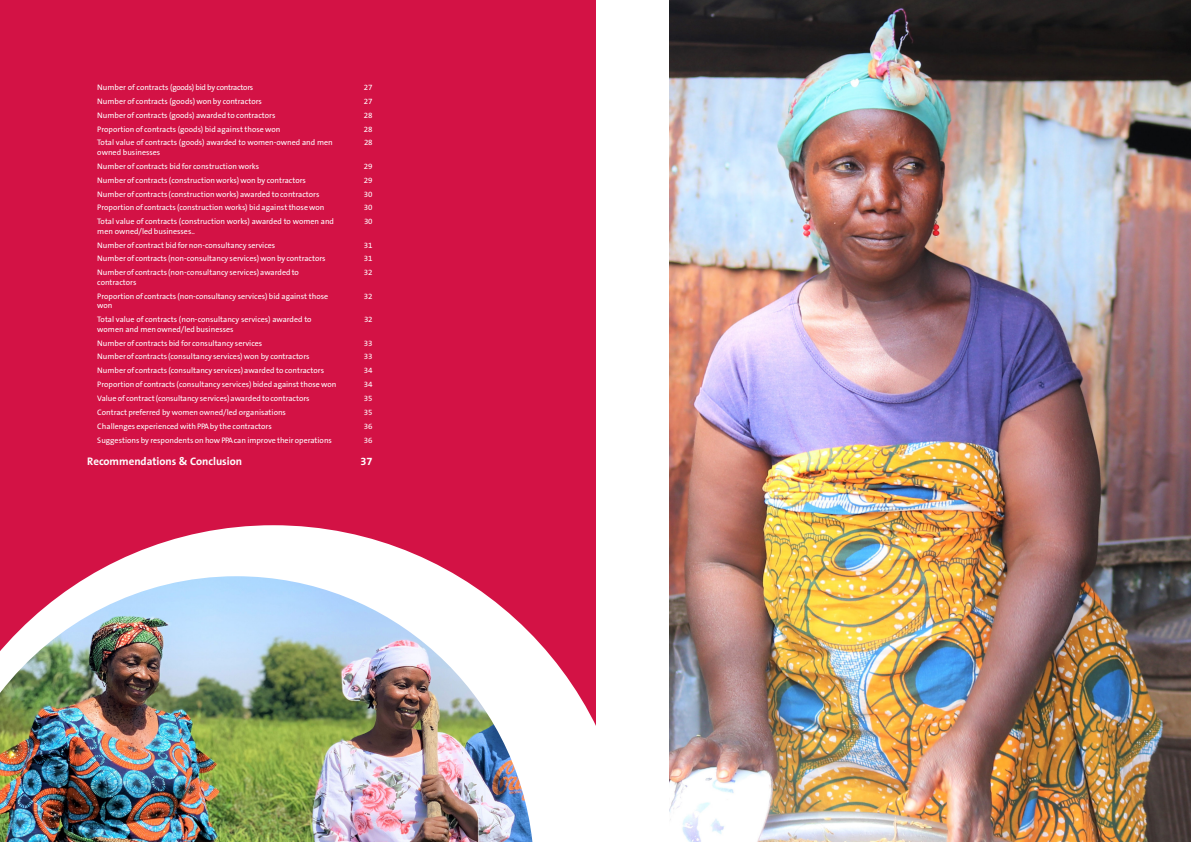
<style>
.page{position:relative;width:1191px;height:842px;background:#fff}
.page>*{position:absolute;margin:0;border:0;box-sizing:border-box;transform-origin:0 0}
.t1{font:700 11px "The Sans B7";color:#fff}
.t2{font:8px/9.6px "The Sans B5 Plain";color:#fff}
.t3{font:8px "The Sans B5 Plain";letter-spacing:-.03em;color:#fff}
</style>
<div class="page">
<div style="left:0;top:0;width:595px;height:842px;background:#d31245"></div>
<svg style="left:89px;top:525px;width:507px;height:317px;fill:#fff"></svg>
<img style="left:0;top:576px;width:532px;height:266px">
<img style="left:669px;top:0;width:522px;height:842px">
<p class="t3" style="left:97px;top:83px;width:157px">Number of contracts (goods) bid by contractors</p>
<p class="t2" style="left:364px;top:83px;width:10px">27</p>
<p class="t2" style="left:97px;top:97px;width:166px">Number of contracts (goods) won by contractors</p>
<p class="t2" style="left:364px;top:97px;width:10px">27</p>
<p class="t2" style="left:97px;top:110px;width:180px">Number of contracts (goods) awarded to contractors</p>
<p class="t2" style="left:364px;top:110px;width:10px">28</p>
<p class="t2" style="left:97px;top:124px;width:185px">Proportion of contracts (goods) bid against those won</p>
<p class="t2" style="left:364px;top:124px;width:10px">28</p>
<p class="t2" style="left:97px;top:138px;width:237px">Total value of contracts (goods) awarded to women-owned and men owned businesses</p>
<p class="t2" style="left:364px;top:138px;width:10px">28</p>
<p class="t2" style="left:97px;top:162px;width:163px">Number of contracts bid for construction works</p>
<p class="t2" style="left:364px;top:162px;width:10px">29</p>
<p class="t2" style="left:97px;top:175px;width:210px">Number of contracts (construction works) won by contractors</p>
<p class="t2" style="left:364px;top:175px;width:10px">29</p>
<p class="t2" style="left:97px;top:189px;width:224px">Number of contracts (construction works) awarded to contractors</p>
<p class="t2" style="left:364px;top:189px;width:10px">30</p>
<p class="t2" style="left:97px;top:203px;width:229px">Proportion of contracts (construction works) bid against those won</p>
<p class="t2" style="left:364px;top:203px;width:10px">30</p>
<p class="t2" style="left:97px;top:217px;width:238px">Total value of contracts (construction works) awarded to women and men owned/led businesses..</p>
<p class="t2" style="left:364px;top:217px;width:10px">30</p>
<p class="t2" style="left:97px;top:240px;width:179px">Number of contract bid for non-consultancy services</p>
<p class="t2" style="left:364px;top:240px;width:10px">31</p>
<p class="t2" style="left:97px;top:254px;width:230px">Number of contracts (non-consultancy services) won by contractors</p>
<p class="t2" style="left:364px;top:254px;width:10px">31</p>
<p class="t2" style="left:97px;top:268px;width:203px">Number of contracts (non-consultancy services) awarded to contractors</p>
<p class="t2" style="left:364px;top:268px;width:10px">32</p>
<p class="t2" style="left:97px;top:292px;width:232px">Proportion of contracts (non-consultancy services) bid against those won</p>
<p class="t2" style="left:364px;top:292px;width:10px">32</p>
<p class="t2" style="left:97px;top:315px;width:216px">Total value of contracts (non-consultancy services) awarded to women and men owned/led businesses</p>
<p class="t2" style="left:364px;top:315px;width:10px">32</p>
<p class="t2" style="left:97px;top:338px;width:166px">Number of contracts bid for consultancy services</p>
<p class="t2" style="left:364px;top:338px;width:10px">33</p>
<p class="t2" style="left:97px;top:352px;width:214px">Number of contracts (consultancy services) won by contractors</p>
<p class="t2" style="left:364px;top:352px;width:10px">33</p>
<p class="t2" style="left:97px;top:366px;width:228px">Number of contracts (consultancy services) awarded to contractors</p>
<p class="t2" style="left:364px;top:366px;width:10px">34</p>
<p class="t2" style="left:97px;top:380px;width:241px">Proportion of contracts (consultancy services) bided against those won</p>
<p class="t2" style="left:364px;top:380px;width:10px">34</p>
<p class="t2" style="left:97px;top:394px;width:214px">Value of contract (consultancy services) awarded to contractors</p>
<p class="t2" style="left:364px;top:394px;width:10px">35</p>
<p class="t2" style="left:97px;top:408px;width:190px">Contract preferred by women owned/led organisations</p>
<p class="t2" style="left:364px;top:408px;width:10px">35</p>
<p class="t2" style="left:97px;top:421px;width:176px">Challenges experienced with PPA by the contractors</p>
<p class="t2" style="left:364px;top:421px;width:10px">36</p>
<p class="t2" style="left:97px;top:435px;width:236px">Suggestions by respondents on how PPA can improve their operations</p>
<p class="t2" style="left:364px;top:435px;width:10px">36</p>
<p class="t1" style="left:87px;top:455px;width:156px">Recommendations &amp; Conclusion</p>
<p class="t1" style="left:360px;top:455px;width:14px">37</p>
</div>
